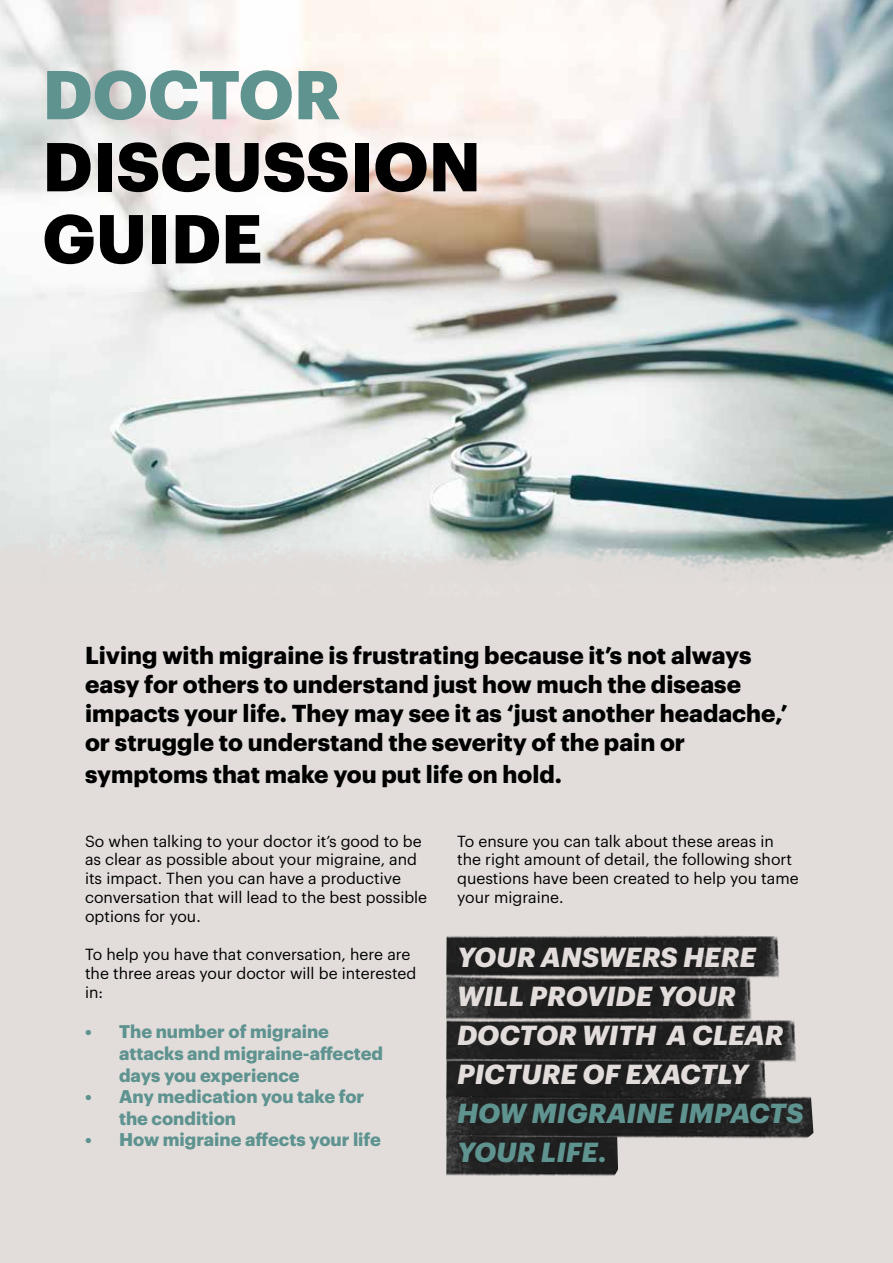
<style>
.page{position:relative;width:893px;height:1263px;background:#fff}
.page>*{position:absolute;margin:0;border:0;box-sizing:border-box;transform-origin:0 0}
.t1{font:700 67.5px/72px "Graphik";color:#000}
.t2{font:700 67.5px "Graphik";color:#5e9390}
.t3{font:italic 700 27px/39px "Graphik";color:#e2dddb}
.t4{font:italic 700 27px/39px "Graphik";color:#5e9390}
.t5{font:700 24px/28.8px "Graphik";color:#000}
.t6{font:700 18px/21.6px "Graphik";color:#5e9390}
.t7{font:15.75px/18.9px "Graphik";color:#000}
</style>
<div class="page">
<img style="left:0;top:0;width:893px;height:531px">
<img style="left:0;top:531px;width:893px;height:66px">
<div style="left:0;top:597px;width:893px;height:666px;background:#e2dddb"></div>
<img style="left:446px;top:935px;width:334px;height:43px">
<img style="left:446px;top:970px;width:312px;height:41px">
<img style="left:446px;top:1011px;width:350px;height:51px">
<img style="left:446px;top:1050px;width:331px;height:38px">
<img style="left:446px;top:1088px;width:367px;height:51px">
<img style="left:446px;top:1126px;width:172px;height:50px">
<h1 class="t2" style="left:43px;top:43px;width:300px">DOCTOR</h1>
<h1 class="t1" style="left:43px;top:125px;width:440px">DISCUSSION<br>GUIDE</h1>
<h3 class="t5" style="left:85px;top:639px;width:704px">Living with migraine is frustrating because it’s not always easy for others to understand just how much the disease impacts your life. They may see it as ‘just another headache,’ or struggle to understand the severity of the pain or</h3>
<h3 class="t5" style="left:85px;top:758px;width:478px">symptoms that make you put life on hold.</h3>
<p class="t7" style="left:85px;top:830px;width:344px">So when talking to your doctor it’s good to be as clear as possible about your migraine, and its impact. Then you can have a productive conversation that will lead to the best possible options for you.</p>
<p class="t7" style="left:85px;top:943px;width:333px">To help you have that conversation, here are the three areas your doctor will be interested in:</p>
<p class="t6" style="left:119px;top:1019px;width:266px;text-indent:-34px">• The number of migraine attacks and migraine-affected days you experience</p>
<p class="t6" style="left:119px;top:1084px;width:247px;text-indent:-34px">• Any medication you take for the condition</p>
<p class="t6" style="left:85px;top:1127px;width:297px">• How migraine affects your life</p>
<p class="t7" style="left:457px;top:830px;width:343px">To ensure you can talk about these areas in the right amount of detail, the following short questions have been created to help you tame your migraine.</p>
<h2 class="t3" style="left:457px;top:936px;width:328px">YOUR ANSWERS HERE<br>WILL PROVIDE YOUR<br>DOCTOR WITH A CLEAR<br>PICTURE OF EXACTLY</h2>
<h2 class="t4" style="left:457px;top:1092px;width:348px">HOW MIGRAINE IMPACTS<br>YOUR LIFE.</h2>
</div>
